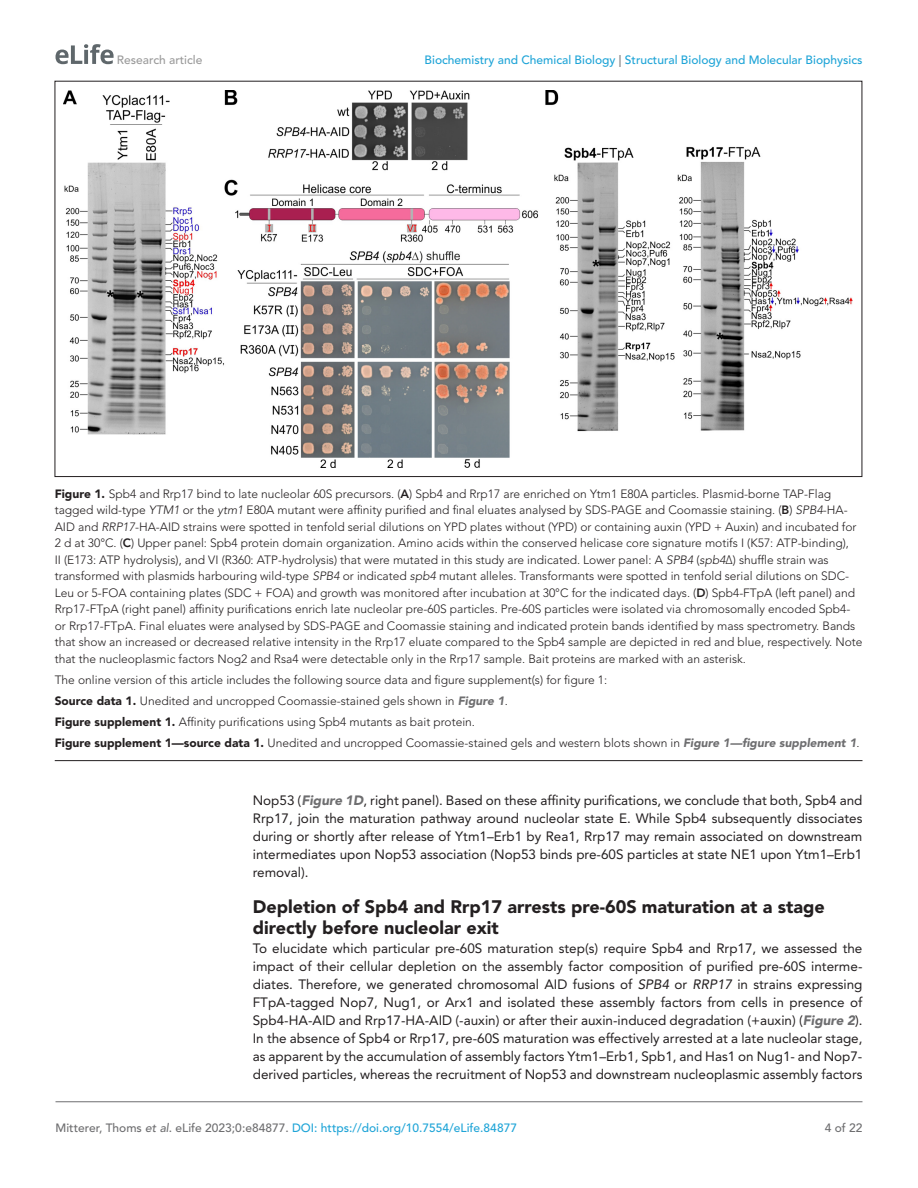
<style>
.page{position:relative;width:918px;height:1188px;background:#fff}
.page>*{position:absolute;margin:0;border:0;box-sizing:border-box;transform-origin:0 0}
.t1{font:900 18px/21px "Avenir LT Std";color:#231f20}
.t2{font:13.5px/18px "Avenir LT Std";color:#231f20;text-align:justify}
.t3{font:300 12px/16.5px "Avenir LT Std";color:#231f20}
.t4{font:500 12px "Avenir LT Std";color:#1ea4d7}
.t5{font:500 12px "Avenir LT Std";color:#9a9a9a}
.t6{font:500 12px "Avenir LT Std";color:#6e6e70}
.s1{color:#6e6e70}
.s2{font-weight:900}
.s3{font-weight:800}
.s4{font-style:italic}
.s5{font-weight:900;font-style:italic;color:#6e6e70}
.s6{font-style:italic;color:#6e6e70}
</style>
<div class="page">
<svg style="left:56px;top:44px;width:58px;height:20px"></svg>
<hr style="left:56px;top:1101px;width:806px;height:1px;background:#6e6e70">
<hr style="left:55px;top:760px;width:807px;height:1px;background:#231f20">
<img style="left:64px;top:90px;width:789px;height:378px">
<p class="t5" style="left:117px;top:53px;width:87px">Research article</p>
<p class="t4" style="left:425px;top:53px;width:439px">Biochemistry and Chemical Biology <span class="s1">|</span> Structural Biology and Molecular Biophysics</p>
<p class="t3" style="left:55px;top:485px;width:809px"><span class="s2">Figure 1.</span> Spb4 and Rrp17 bind to late nucleolar 60S precursors. (<span class="s3">A</span>) Spb4 and Rrp17 are enriched on Ytm1 E80A particles. Plasmid-borne TAP-Flag tagged wild-type <span class="s4">YTM1</span> or the <span class="s4">ytm1</span> E80A mutant were affinity purified and final eluates analysed by SDS-PAGE and Coomassie staining. (<span class="s3">B</span>) <span class="s4">SPB4</span>-HA-AID and <span class="s4">RRP17</span>-HA-AID strains were spotted in tenfold serial dilutions on YPD plates without (YPD) or containing auxin (YPD + Auxin) and incubated for 2 d at 30°C. (<span class="s3">C</span>) Upper panel: Spb4 protein domain organization. Amino acids within the conserved helicase core signature motifs I (K57: ATP-binding),<br>II (E173: ATP hydrolysis), and VI (R360: ATP-hydrolysis) that were mutated in this study are indicated. Lower panel: A <span class="s4">SPB4</span> (<span class="s4">spb4</span>Δ) shuffle strain was transformed with plasmids harbouring wild-type <span class="s4">SPB4</span> or indicated <span class="s4">spb4</span> mutant alleles. Transformants were spotted in tenfold serial dilutions on SDC-Leu or 5-FOA containing plates (SDC + FOA) and growth was monitored after incubation at 30°C for the indicated days. (<span class="s3">D</span>) Spb4-FTpA (left panel) and Rrp17-FTpA (right panel) affinity purifications enrich late nucleolar pre-60S particles. Pre-60S particles were isolated via chromosomally encoded Spb4- or Rrp17-FTpA. Final eluates were analysed by SDS-PAGE and Coomassie staining and indicated protein bands identified by mass spectrometry. Bands that show an increased or decreased relative intensity in the Rrp17 eluate compared to the Spb4 sample are depicted in red and blue, respectively. Note that the nucleoplasmic factors Nog2 and Rsa4 were detectable only in the Rrp17 sample. Bait proteins are marked with an asterisk.</p>
<p class="t3" style="left:55px;top:669px;width:806px;line-height:21px">The online version of this article includes the following source data and figure supplement(s) for figure 1:<br><span class="s2">Source data 1.</span> Unedited and uncropped Coomassie-stained gels shown in <span class="s5">Figure 1</span>.<br><span class="s2">Figure supplement 1.</span> Affinity purifications using Spb4 mutants as bait protein.<br><span class="s2">Figure supplement 1—source data 1.</span> Unedited and uncropped Coomassie-stained gels and western blots shown in <span class="s5">Figure 1—figure supplement 1</span>.</p>
<p class="t2" style="left:253px;top:791px;width:611px">Nop53 (<span class="s5">Figure 1D</span>, right panel). Based on these affinity purifications, we conclude that both, Spb4 and Rrp17, join the maturation pathway around nucleolar state E. While Spb4 subsequently dissociates during or shortly after release of Ytm1–Erb1 by Rea1, Rrp17 may remain associated on downstream intermediates upon Nop53 association (Nop53 binds pre-60S particles at state NE1 upon Ytm1–Erb1 removal).</p>
<h1 class="t1" style="left:253px;top:896px;width:574px">Depletion of Spb4 and Rrp17 arrests pre-60S maturation at a stage directly before nucleolar exit</h1>
<p class="t2" style="left:253px;top:940px;width:611px">To elucidate which particular pre-60S maturation step(s) require Spb4 and Rrp17, we assessed the impact of their cellular depletion on the assembly factor composition of purified pre-60S interme&shy;diates. Therefore, we generated chromosomal AID fusions of <span class="s4">SPB4</span> or <span class="s4">RRP17</span> in strains expressing FTpA-tagged Nop7, Nug1, or Arx1 and isolated these assembly factors from cells in presence of Spb4-HA-AID and Rrp17-HA-AID (-auxin) or after their auxin-induced degradation (+auxin) (<span class="s5">Figure 2</span>).<br>In the absence of Spb4 or Rrp17, pre-60S maturation was effectively arrested at a late nucleolar stage, as apparent by the accumulation of assembly factors Ytm1–Erb1, Spb1, and Has1 on Nug1- and Nop7- derived particles, whereas the recruitment of Nop53 and downstream nucleoplasmic assembly factors</p>
<p class="t4" style="left:56px;top:1121px;width:463px"><span class="s1">Mitterer, Thoms</span> <span class="s6">et al</span><span class="s1">. eLife 2023;0:e84877.</span> DOI: https://doi.org/10.7554/eLife.84877</p>
<p class="t6" style="left:825px;top:1121px;width:39px">4 of 22</p>
</div>
